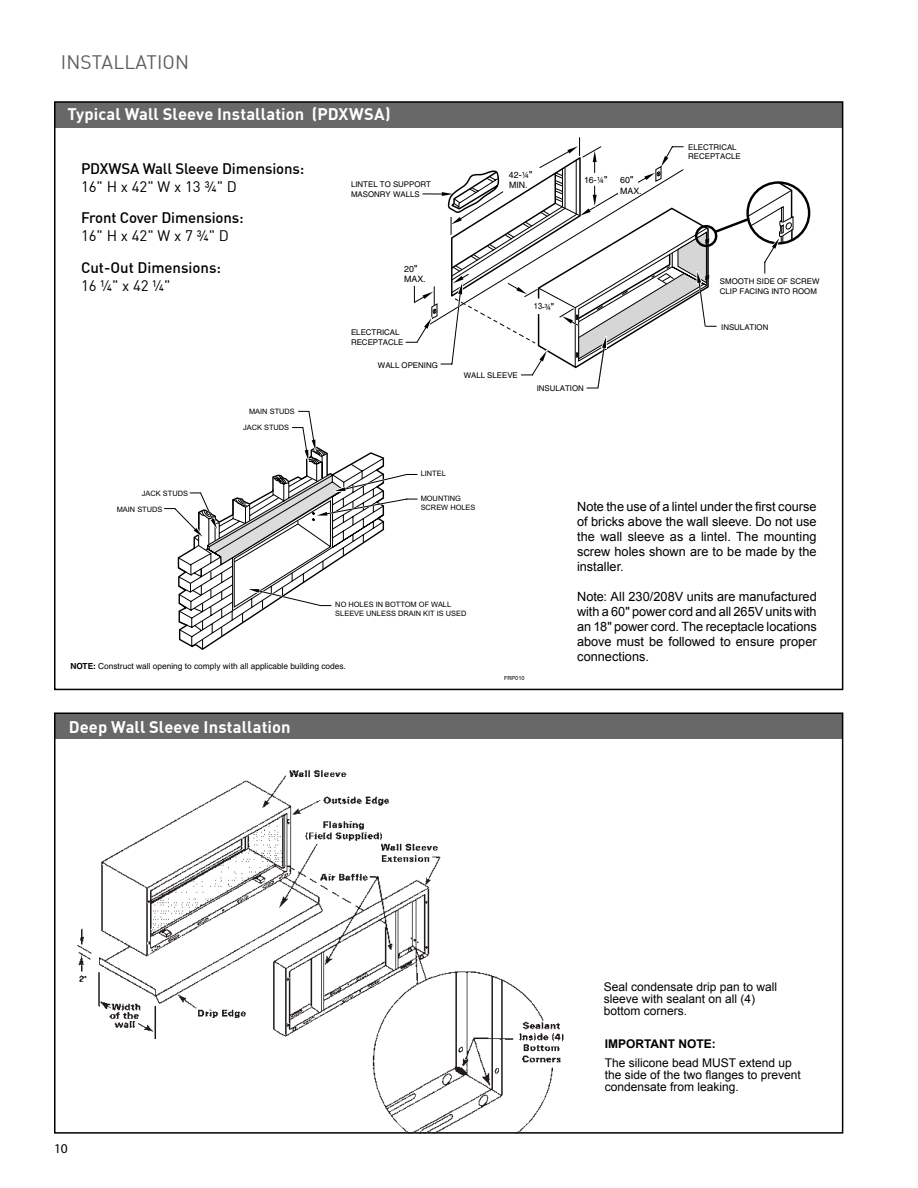
<style>
.page{position:relative;width:918px;height:1188px;background:#fff}
.page>*{position:absolute;margin:0;border:0;box-sizing:border-box;transform-origin:0 0}
.t1{font:19.2px "DIN";letter-spacing:.01em;color:#5e5e5f}
.t2{font:700 16.5px "DIN";letter-spacing:.005em;color:#fff}
.t3{font:500 15px "DIN";letter-spacing:-.01em;color:#000}
.t4{font:15px "DIN";color:#000}
.t5{font:13.5px "Myriad Pro";color:#000}
.t6{font:12.75px/15px "Arial";color:#000;text-align:justify}
.t7{font:12px/12px "Arial";color:#000}
.t8{font:700 12px "Arial";color:#000}
.t9{font:8.7px/10.5px "Helvetica";letter-spacing:-.005em;color:#000}
.t10{font:8.7px "Helvetica";letter-spacing:-.005em;color:#000;scale:.84 1}
.t11{font:8.4px "Helvetica";color:#000}
.t12{font:7.8px/9.9px "Helvetica";color:#000}
.t13{font:7.35px/8.9px "Arial";color:#000}
.t14{font:5.55px "Arial";color:#000}
.s1{font-family:"Arial";font-size:9.9px}
.s2{font-weight:700}
</style>
<div class="page">
<div style="left:55px;top:713px;width:787px;height:26px;background:#686869"></div>
<div style="left:55px;top:102px;width:788px;height:26px;background:#686869"></div>
<svg style="left:412px;top:137px;width:399px;height:252px"></svg>
<svg style="left:164px;top:410px;width:254px;height:240px"></svg>
<img style="left:72px;top:770px;width:497px;height:364px">
<h1 class="t1" style="left:61px;top:50px;width:130px">INSTALLATION</h1>
<p class="t2" style="left:68px;top:104px;width:325px">Typical Wall Sleeve Installation (PDXWSA)</p>
<p class="t3" style="left:81px;top:159px;width:225px">PDXWSA Wall Sleeve Dimensions:</p>
<p class="t4" style="left:81px;top:177px;width:157px">16" H x 42" W x 13 ¾" D</p>
<p class="t3" style="left:81px;top:208px;width:164px">Front Cover Dimensions:</p>
<p class="t4" style="left:81px;top:226px;width:150px">16" H x 42" W x 7 ¾" D</p>
<p class="t3" style="left:81px;top:258px;width:142px">Cut-Out Dimensions:</p>
<p class="t4" style="left:81px;top:276px;width:91px">16 ¼" x 42 ¼"</p>
<p class="t13" style="left:249px;top:407px;width:47px">MAIN STUDS</p>
<p class="t13" style="left:243px;top:423px;width:48px">JACK STUDS</p>
<p class="t9" style="left:509px;top:170px;width:25px;rotate:-1deg">42-¼<span class="s1">"</span></p>
<p class="t12" style="left:351px;top:179px;width:82px">LINTEL TO SUPPORT</p>
<p class="t9" style="left:509px;top:180px;width:20px;rotate:-1deg">MIN.</p>
<p class="t12" style="left:351px;top:189px;width:70px">MASONRY WALLS</p>
<p class="t9" style="left:584px;top:174px;width:25px">16-¼<span class="s1">"</span></p>
<p class="t9" style="left:620px;top:175px;width:23px">60<span class="s1">"<br></span>MAX.</p>
<p class="t9" style="left:404px;top:263px;width:23px">20<span class="s1">"<br></span>MAX.</p>
<p class="t12" style="left:351px;top:328px;width:54px">ELECTRICAL<br>RECEPTACLE</p>
<p class="t12" style="left:378px;top:360px;width:61px">WALL OPENING</p>
<p class="t10" style="left:534px;top:301px;width:26px">13-¾<span class="s1">"</span></p>
<p class="t12" style="left:464px;top:370px;width:56px">WALL SLEEVE</p>
<p class="t12" style="left:537px;top:383px;width:49px">INSULATION</p>
<p class="t12" style="left:688px;top:142px;width:54px">ELECTRICAL<br>RECEPTACLE</p>
<p class="t12" style="left:720px;top:276px;width:101px">SMOOTH SIDE OF SCREW<br>CLIP FACING INTO ROOM</p>
<p class="t12" style="left:721px;top:322px;width:49px">INSULATION</p>
<p class="t13" style="left:142px;top:489px;width:48px">JACK STUDS</p>
<p class="t13" style="left:117px;top:505px;width:47px">MAIN STUDS</p>
<p class="t13" style="left:421px;top:469px;width:27px">LINTEL</p>
<p class="t13" style="left:421px;top:494px;width:56px">MOUNTING<br>SCREW HOLES</p>
<p class="t13" style="left:335px;top:600px;width:133px">NO HOLES IN BOTTOM OF WALL<br>SLEEVE UNLESS DRAIN KIT IS USED</p>
<p class="t11" style="left:70px;top:661px;width:277px"><span class="s2">NOTE:</span> Construct wall opening to comply with all applicable building codes.</p>
<p class="t2" style="left:69px;top:716px;width:223px">Deep Wall Sleeve Installation</p>
<p class="t14" style="left:504px;top:674px;width:22px">FRP010</p>
<p class="t6" style="left:577px;top:499px;width:241px">Note the use of a lintel under the first course of bricks above the wall sleeve. Do not use the wall sleeve as a lintel. The mounting screw holes shown are to be made by the installer.</p>
<p class="t6" style="left:577px;top:589px;width:241px">Note: All 230/208V units are manufactured with a 60" power cord and all 265V units with an 18" power cord. The receptacle locations above must be followed to ensure proper connections.</p>
<p class="t5" style="left:54px;top:1140px;width:15px">10</p>
<p class="t7" style="left:604px;top:981px;width:175px">Seal condensate drip pan to wall sleeve with sealant on all (4) bottom corners.</p>
<p class="t8" style="left:605px;top:1036px;width:113px">IMPORTANT NOTE:</p>
<p class="t7" style="left:605px;top:1057px;width:198px">The silicone bead MUST extend up the side of the two flanges to prevent condensate from leaking.</p>
</div>
